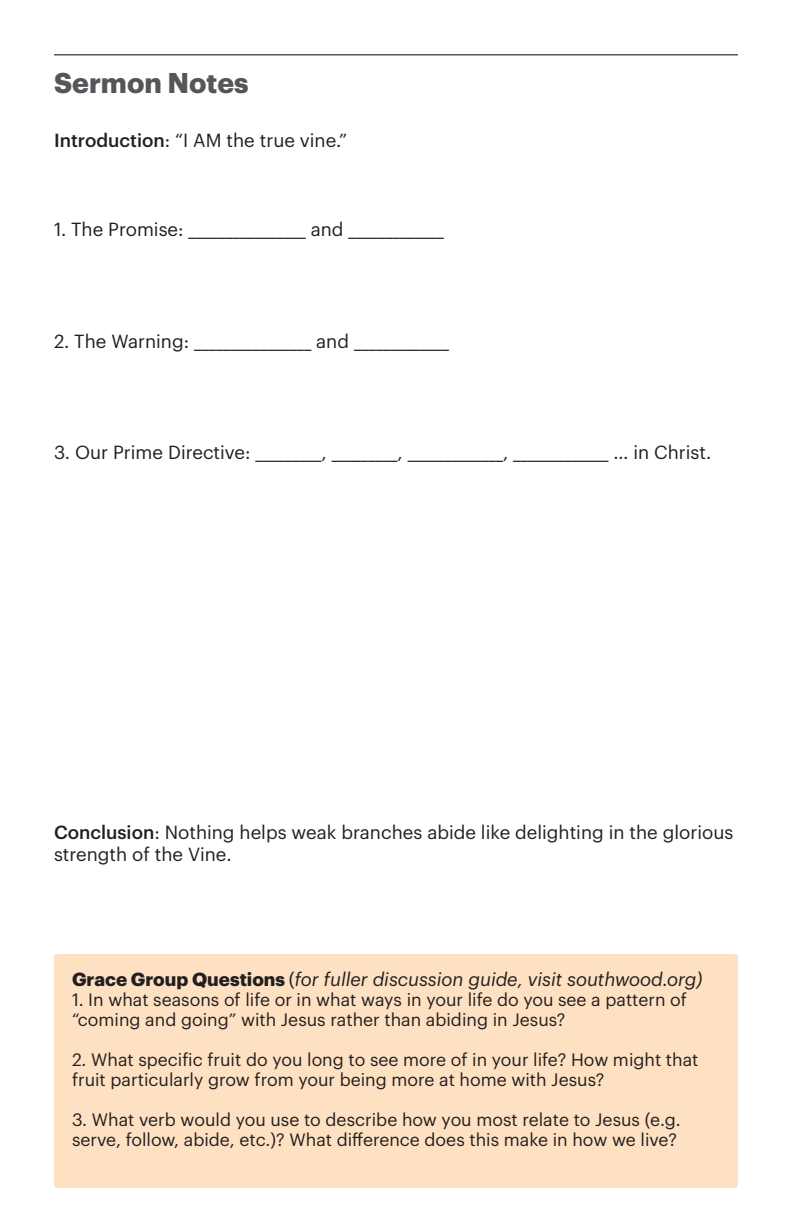
<style>
.page{position:relative;width:792px;height:1224px;background:#fff}
.page>*{position:absolute;margin:0;border:0;box-sizing:border-box;transform-origin:0 0}
.t1{font:700 28px "Graphik";color:#555659}
.t2{font:18.6px/22.4px "Graphik";color:#231f20}
.t3{font:italic 18.6px "Graphik";color:#231f20}
.t4{font:17.6px/20px "Graphik";color:#231f20}
.s1{font-weight:500}
.s2{font-weight:700;font-style:normal}
.s3{font-style:normal}
</style>
<div class="page">
<div style="left:54px;top:954px;width:684px;height:234px;background:#fee1c2;border-radius:3px"></div>
<hr style="left:54px;top:54px;width:684px;height:2px;background:#555659">
<p class="t1" style="left:54px;top:61px;width:196px">Sermon Notes</p>
<p class="t2" style="left:54px;top:127px;width:295px"><span class="s1">Introduction</span>: “I AM the true vine.”</p>
<p class="t2" style="left:54px;top:217px;width:391px">1. The Promise: ________________ and _____________</p>
<p class="t2" style="left:54px;top:328px;width:397px">2. The Warning: ________________ and _____________</p>
<p class="t2" style="left:54px;top:440px;width:659px">3. Our Prime Directive: _________, _________, _____________, _____________ … in Christ.</p>
<p class="t2" style="left:54px;top:819px;width:681px"><span class="s1">Conclusion</span>: Nothing helps weak branches abide like delighting in the glorious strength of the Vine.</p>
<p class="t3" style="left:72px;top:966px;width:632px"><span class="s2">Grace Group Questions</span> <span class="s3">(</span>for fuller discussion guide, visit southwood.org)</p>
<p class="t4" style="left:72px;top:988px;width:617px">1. In what seasons of life or in what ways in your life do you see a pattern of “coming and going” with Jesus rather than abiding in Jesus?</p>
<p class="t4" style="left:72px;top:1048px;width:628px">2. What specific fruit do you long to see more of in your life? How might that fruit particularly grow from your being more at home with Jesus?</p>
<p class="t4" style="left:72px;top:1108px;width:610px">3. What verb would you use to describe how you most relate to Jesus (e.g. serve, follow, abide, etc.)? What difference does this make in how we live?</p>
</div>
